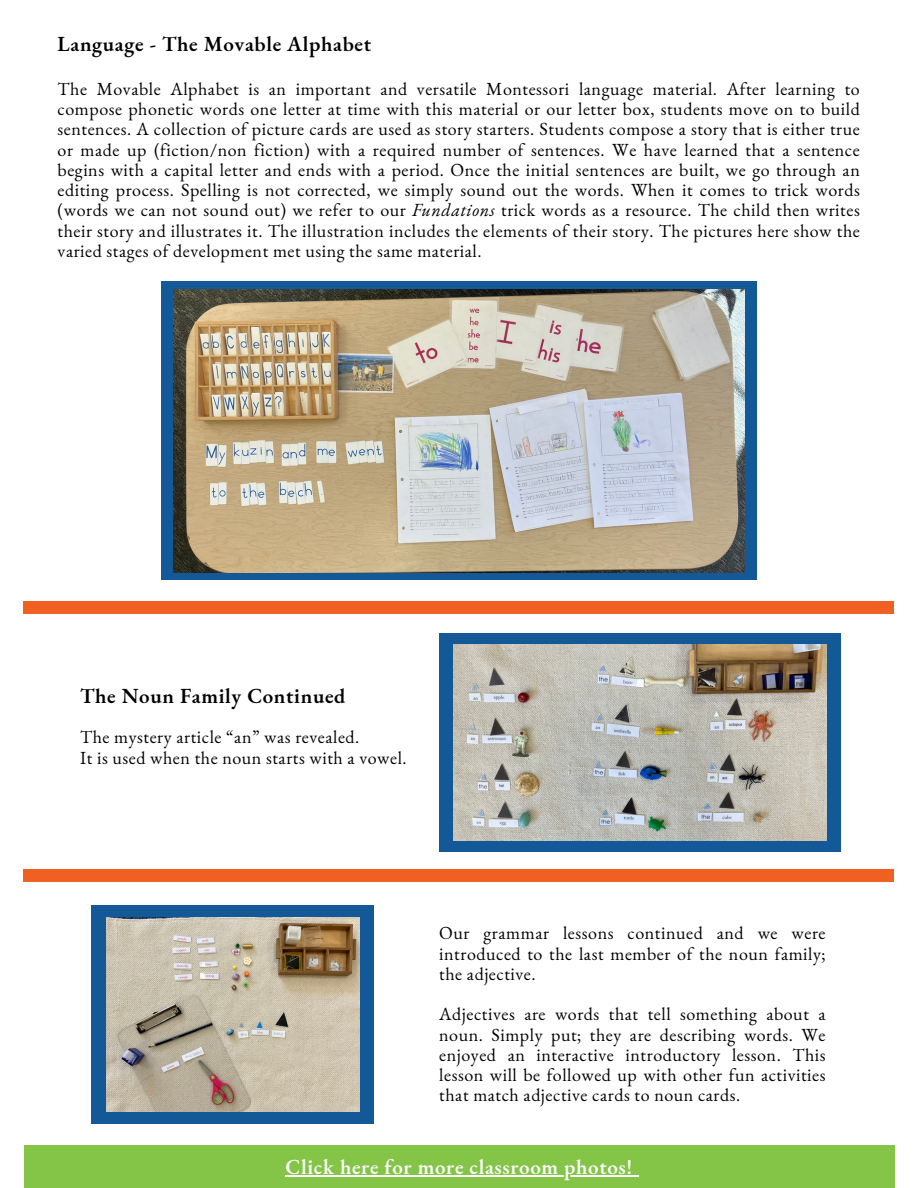
<style>
.page{position:relative;width:918px;height:1188px;background:#fff}
.page>*{position:absolute;margin:0;border:0;box-sizing:border-box;transform-origin:0 0}
.t1{font:600 21px "EB Garamond";letter-spacing:.03em;color:#000}
.t2{font:600 21px "EB Garamond";letter-spacing:.03em;color:#fbfefb}
.t3{font:18px/20.2px "EB Garamond";letter-spacing:.03em;color:#000;text-align:justify}
.s1{font-style:italic}
</style>
<div class="page">
<div style="left:24px;top:1145px;width:870px;height:43px;background:#84c447"></div>
<div style="left:161px;top:282px;width:596px;height:298px;background:#135998"></div>
<img style="left:173px;top:289px;width:572px;height:284px">
<div style="left:24px;top:601px;width:870px;height:12px;background:#f06022"></div>
<div style="left:439px;top:633px;width:402px;height:219px;background:#135998"></div>
<img style="left:453px;top:645px;width:374px;height:195px">
<div style="left:92px;top:905px;width:282px;height:219px;background:#135998"></div>
<img style="left:106px;top:918px;width:253px;height:193px">
<hr style="left:286px;top:1175px;width:347px;height:1px;background:#fbfefb">
<div style="left:24px;top:869px;width:870px;height:13px;background:#f06022"></div>
<p class="t1" style="left:58px;top:30px;width:315px">Language - The Movable Alphabet</p>
<p class="t3" style="left:58px;top:78px;width:804px">The Movable Alphabet is an important and versatile Montessori language material. After learning to compose phonetic words one letter at time with this material or our letter box, students move on to build sentences. A collection of picture cards are used as story starters. Students compose a story that is either true or made up (fiction/non fiction) with a required number of sentences. We have learned that a sentence begins with a capital letter and ends with a period. Once the initial sentences are built, we go through an editing process. Spelling is not corrected, we simply sound out the words. When it comes to trick words (words we can not sound out) we refer to our <span class="s1">Fundations</span> trick words as a resource. The child then writes their story and illustrates it. The illustration includes the elements of their story. The pictures here show the varied stages of development met using the same material.</p>
<p class="t1" style="left:80px;top:682px;width:267px">The Noun Family Continued</p>
<p class="t3" style="left:80px;top:727px;width:328px">The mystery article “an” was revealed.<br>It is used when the noun starts with a vowel.</p>
<p class="t3" style="left:439px;top:923px;width:388px">Our grammar lessons continued and we were introduced to the last member of the noun family; the adjective.</p>
<p class="t3" style="left:439px;top:1004px;width:388px">Adjectives are words that tell something about a noun. Simply put; they are describing words. We enjoyed an interactive introductory lesson. This lesson will be followed up with other fun activities that match adjective cards to noun cards.</p>
<p class="t2" style="left:286px;top:1153px;width:348px">Click here for more classroom photos!</p>
</div>
